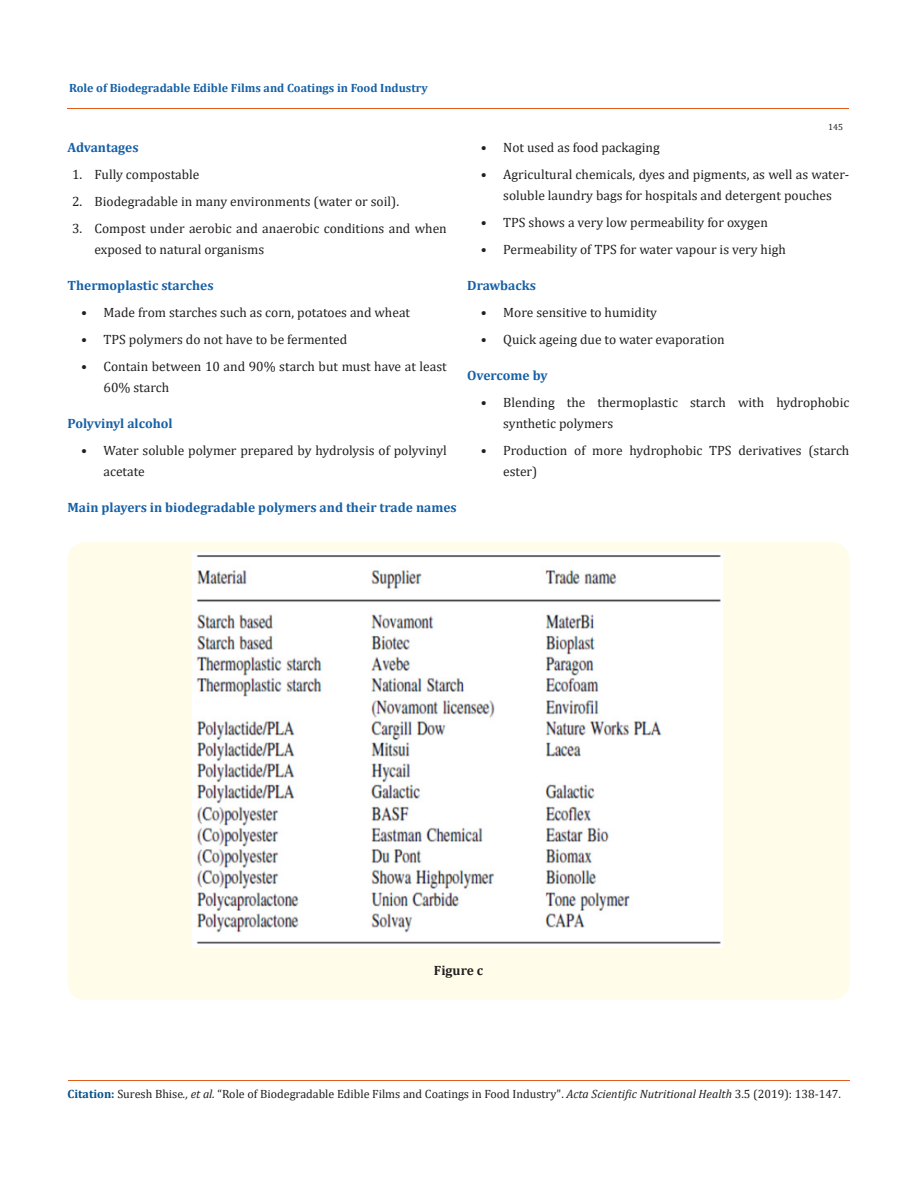
<style>
.page{position:relative;width:917px;height:1188px;background:#fff}
.page>*{position:absolute;margin:0;border:0;box-sizing:border-box;transform-origin:0 0}
.t1{font:13.5px/21px "Cambria";color:#231f20}
.t2{font:700 13.5px "Cambria";color:#1560a6}
.t3{font:700 13.5px "Cambria";color:#231f20}
.t4{font:12px "Cambria";color:#231f20}
.t5{font:700 12px "Cambria";color:#1560a6}
.t6{font:9px "Cambria";color:#231f20}
.s1{font-weight:700;color:#035089}
.s2{font-style:italic}
</style>
<div class="page">
<hr style="left:67px;top:109px;width:782px;height:1px;background:#e05d1a">
<div style="left:68px;top:542px;width:781px;height:458px;background:#fffde9;border-radius:18px"></div>
<img style="left:192px;top:552px;width:530px;height:395px">
<hr style="left:68px;top:1080px;width:781px;height:1px;background:#e05d1a">
<p class="t5" style="left:69px;top:80px;width:360px">Role of Biodegradable Edible Films and Coatings in Food Industry</p>
<p class="t2" style="left:67px;top:137px;width:73px">Advantages</p>
<p class="t1" style="left:72px;top:163px;width:129px">1. Fully compostable</p>
<p class="t1" style="left:72px;top:190px;width:328px">2. Biodegradable in many environments (water or soil).</p>
<p class="t1" style="left:94px;top:217px;width:354px;text-indent:-22px">3. Compost under aerobic and anaerobic conditions and when exposed to natural organisms</p>
<p class="t2" style="left:67px;top:275px;width:148px">Thermoplastic starches</p>
<p class="t1" style="left:81px;top:301px;width:330px">• Made from starches such as corn, potatoes and wheat</p>
<p class="t1" style="left:81px;top:328px;width:268px">• TPS polymers do not have to be fermented</p>
<p class="t1" style="left:103px;top:355px;width:345px;text-indent:-23px">• Contain between 10 and 90% starch but must have at least<br>60% starch</p>
<p class="t2" style="left:67px;top:413px;width:107px">Polyvinyl alcohol</p>
<p class="t1" style="left:103px;top:439px;width:345px;text-indent:-23px">• Water soluble polymer prepared by hydrolysis of polyvinyl acetate</p>
<p class="t2" style="left:67px;top:497px;width:391px">Main players in biodegradable polymers and their trade names</p>
<p class="t6" style="left:828px;top:122px;width:16px">145</p>
<p class="t1" style="left:480px;top:136px;width:181px">• Not used as food packaging</p>
<p class="t1" style="left:480px;top:163px;width:370px;text-align:center">• Agricultural chemicals, dyes and pigments, as well as water&shy;soluble laundry bags for hospitals and detergent pouches</p>
<p class="t1" style="left:480px;top:211px;width:289px">• TPS shows a very low permeability for oxygen</p>
<p class="t1" style="left:480px;top:238px;width:307px">• Permeability of TPS for water vapour is very high</p>
<p class="t2" style="left:467px;top:275px;width:70px">Drawbacks</p>
<p class="t1" style="left:480px;top:301px;width:178px">• More sensitive to humidity</p>
<p class="t1" style="left:480px;top:328px;width:245px">• Quick ageing due to water evaporation</p>
<p class="t2" style="left:467px;top:365px;width:82px">Overcome by</p>
<p class="t1" style="left:503px;top:391px;width:348px;text-indent:-22px">• Blending the thermoplastic starch with hydrophobic synthetic polymers</p>
<p class="t1" style="left:503px;top:439px;width:348px;text-indent:-22px">• Production of more hydrophobic TPS derivatives (starch ester)</p>
<p class="t3" style="left:434px;top:961px;width:51px">Figure c</p>
<p class="t4" style="left:68px;top:1087px;width:775px"><span class="s1">Citation:</span> Suresh Bhise<span class="s2">., et al.</span> “Role of Biodegradable Edible Films and Coatings in Food Industry". <span class="s2">Acta Scientific Nutritional Health</span> 3.5 (2019): 138-147.</p>
</div>
